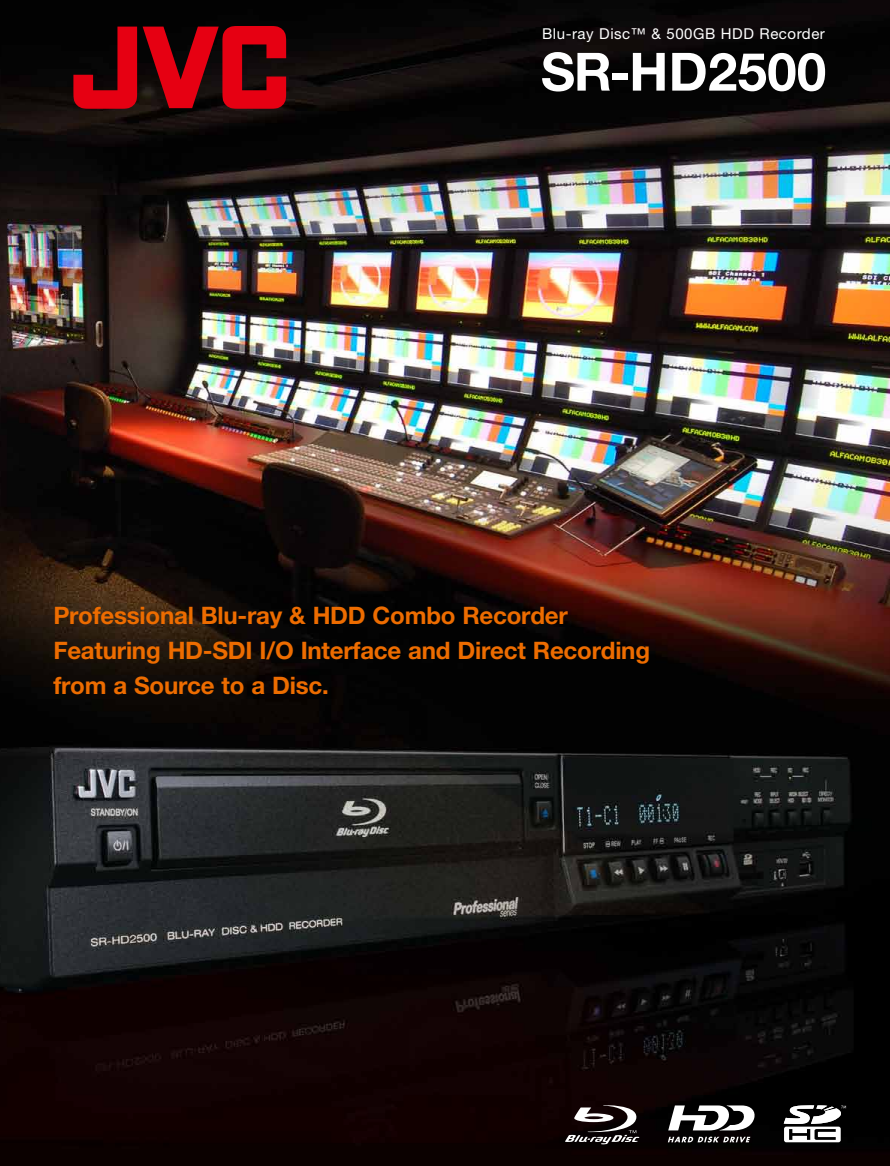
<style>
.page{position:relative;width:890px;height:1166px;background:#fff}
.page>*{position:absolute;margin:0;border:0;box-sizing:border-box;transform-origin:0 0}
.t1{font:700 52.8px "Helvetica Neue";letter-spacing:.005em;color:#fff}
.t2{font:700 24.15px/35.4px "Helvetica Neue";letter-spacing:-.01em;color:#ed6c00}
.t3{font:15px "Helvetica Neue";letter-spacing:.035em;color:#fff}
</style>
<div class="page">
<img style="left:0;top:0;width:889px;height:1165px">
<svg style="left:143px;top:26px;width:143px;height:83px;background:#89040e"></svg>
<svg style="left:73px;top:27px;width:64px;height:82px;background:#76020b"></svg>
<svg style="left:668px;top:1105px;width:88px;height:25px"></svg>
<svg style="left:667px;top:1136px;width:83px;height:6px"></svg>
<svg style="left:565px;top:1104px;width:74px;height:40px"></svg>
<svg style="left:783px;top:1105px;width:63px;height:37px"></svg>
<p class="t3" style="left:542px;top:25px;width:284px">Blu-ray Disc™ &amp; 500GB HDD Recorder</p>
<h1 class="t1" style="left:541px;top:39px;width:287px">SR-HD2500</h1>
<p class="t2" style="left:53px;top:597px;width:598px">Professional Blu-ray &amp; HDD Combo Recorder<br>Featuring HD-SDI I/O Interface and Direct Recording from a Source to a Disc.</p>
</div>
